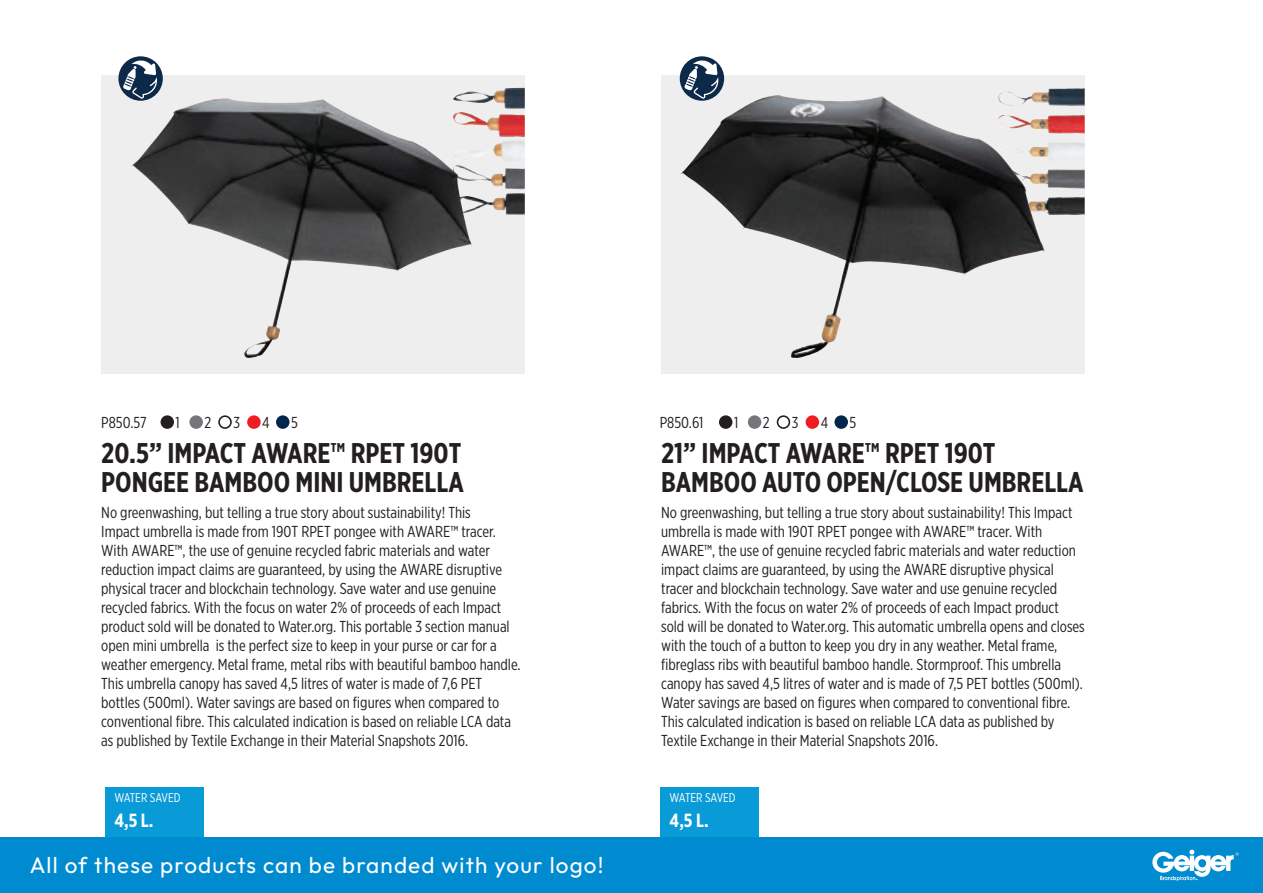
<style>
.page{position:relative;width:1263px;height:893px;background:#fff}
.page>*{position:absolute;margin:0;border:0;box-sizing:border-box;transform-origin:0 0}
.t1{font:700 28.5px/28.5px "Gotham X Narrow";color:#231f20}
.t2{font:100 22.5px "Outfit";letter-spacing:.05em;color:#fff}
.t3{font:700 19.05px "Gotham X Narrow";color:#fff}
.t4{font:15.9px/19px "Gotham X Narrow";color:#231f20}
.t5{font:12.6px "Gotham X Narrow";letter-spacing:-.005em;color:#fff}
</style>
<div class="page">
<div style="left:161px;top:415px;width:13px;height:14px;background:#231f20;border-radius:50%"></div>
<div style="left:719px;top:415px;width:13px;height:14px;background:#231f20;border-radius:50%"></div>
<div style="left:189px;top:415px;width:14px;height:14px;background:#757679;border-radius:50%"></div>
<div style="left:748px;top:415px;width:13px;height:14px;background:#757679;border-radius:50%"></div>
<div style="left:247px;top:415px;width:14px;height:14px;background:#ee1d23;border-radius:50%"></div>
<div style="left:806px;top:415px;width:13px;height:14px;background:#ee1d23;border-radius:50%"></div>
<div style="left:218px;top:415px;width:14px;height:14px;border:2px solid #231f20;border-radius:50%"></div>
<div style="left:777px;top:415px;width:13px;height:14px;border:2px solid #231f20;border-radius:50%"></div>
<div style="left:276px;top:415px;width:13px;height:14px;background:#00264e;border-radius:50%"></div>
<div style="left:834px;top:415px;width:14px;height:14px;background:#00264e;border-radius:50%"></div>
<div style="left:101px;top:75px;width:424px;height:299px;background:#eeeeef"></div>
<div style="left:661px;top:75px;width:424px;height:299px;background:#eeeeef"></div>
<img style="left:453px;top:193px;width:70px;height:22px">
<img style="left:453px;top:165px;width:72px;height:24px">
<img style="left:454px;top:141px;width:71px;height:16px">
<img style="left:453px;top:112px;width:72px;height:25px">
<img style="left:453px;top:88px;width:69px;height:19px">
<img style="left:132px;top:98px;width:315px;height:260px">
<img style="left:1045px;top:197px;width:31px;height:16px">
<img style="left:1045px;top:169px;width:40px;height:19px">
<img style="left:1045px;top:142px;width:40px;height:15px">
<img style="left:1045px;top:115px;width:40px;height:19px">
<img style="left:999px;top:88px;width:85px;height:18px">
<img style="left:680px;top:95px;width:365px;height:263px">
<svg style="left:118px;top:56px;width:45px;height:45px"></svg>
<svg style="left:123px;top:60px;width:34px;height:39px"></svg>
<div style="left:680px;top:56px;width:44px;height:45px;background:#0d294a;border-radius:50%"></div>
<svg style="left:684px;top:60px;width:34px;height:39px"></svg>
<div style="left:105px;top:787px;width:99px;height:51px;background:#099ad8"></div>
<div style="left:660px;top:787px;width:99px;height:51px;background:#099ad8"></div>
<div style="left:0;top:838px;width:1263px;height:55px;background:#008bd0"></div>
<svg style="left:1152px;top:850px;width:87px;height:31px"></svg>
<p class="t4" style="left:101px;top:413px;width:47px">P850.57</p>
<p class="t4" style="left:176px;top:413px;width:6px">1</p>
<p class="t4" style="left:204px;top:413px;width:8px">2</p>
<p class="t4" style="left:233px;top:413px;width:8px">3</p>
<p class="t4" style="left:262px;top:413px;width:9px">4</p>
<p class="t4" style="left:291px;top:413px;width:8px">5</p>
<p class="t4" style="left:660px;top:413px;width:45px">P850.61</p>
<p class="t4" style="left:734px;top:413px;width:6px">1</p>
<p class="t4" style="left:763px;top:413px;width:8px">2</p>
<p class="t4" style="left:792px;top:413px;width:8px">3</p>
<p class="t4" style="left:821px;top:413px;width:9px">4</p>
<p class="t4" style="left:849px;top:413px;width:8px">5</p>
<h1 class="t1" style="left:101px;top:439px;width:364px">20.5” IMPACT AWARE™ RPET 190T<br>PONGEE BAMBOO MINI UMBRELLA</h1>
<h1 class="t1" style="left:661px;top:439px;width:424px">21” IMPACT AWARE™ RPET 190T<br>BAMBOO AUTO OPEN/CLOSE UMBRELLA</h1>
<p class="t4" style="left:101px;top:503px;width:421px">No greenwashing, but telling a true story about sustainability! This<br>Impact umbrella is made from 190T RPET pongee with AWARE™ tracer.<br>With AWARE™, the use of genuine recycled fabric materials and water reduction impact claims are guaranteed, by using the AWARE disruptive physical tracer and blockchain technology. Save water and use genuine recycled fabrics. With the focus on water 2% of proceeds of each Impact product sold will be donated to Water.org. This portable 3 section manual open mini umbrella is the perfect size to keep in your purse or car for a weather emergency. Metal frame, metal ribs with beautiful bamboo handle.<br>This umbrella canopy has saved 4,5 litres of water is made of 7,6 PET bottles (500ml). Water savings are based on figures when compared to conventional fibre. This calculated indication is based on reliable LCA data as published by Textile Exchange in their Material Snapshots 2016.</p>
<p class="t4" style="left:661px;top:503px;width:425px">No greenwashing, but telling a true story about sustainability! This Impact umbrella is made with 190T RPET pongee with AWARE™ tracer. With AWARE™, the use of genuine recycled fabric materials and water reduction impact claims are guaranteed, by using the AWARE disruptive physical tracer and blockchain technology. Save water and use genuine recycled fabrics. With the focus on water 2% of proceeds of each Impact product sold will be donated to Water.org. This automatic umbrella opens and closes with the touch of a button to keep you dry in any weather. Metal frame, fibreglass ribs with beautiful bamboo handle. Stormproof. This umbrella canopy has saved 4,5 litres of water and is made of 7,5 PET bottles (500ml).<br>Water savings are based on figures when compared to conventional fibre.<br>This calculated indication is based on reliable LCA data as published by Textile Exchange in their Material Snapshots 2016.</p>
<p class="t5" style="left:114px;top:790px;width:68px">WATER SAVED</p>
<p class="t5" style="left:670px;top:790px;width:68px">WATER SAVED</p>
<p class="t3" style="left:114px;top:808px;width:41px">4,5 L.</p>
<p class="t3" style="left:670px;top:808px;width:41px">4,5 L.</p>
<h2 class="t2" style="left:30px;top:853px;width:575px">All of these products can be branded with your logo!</h2>
</div>
